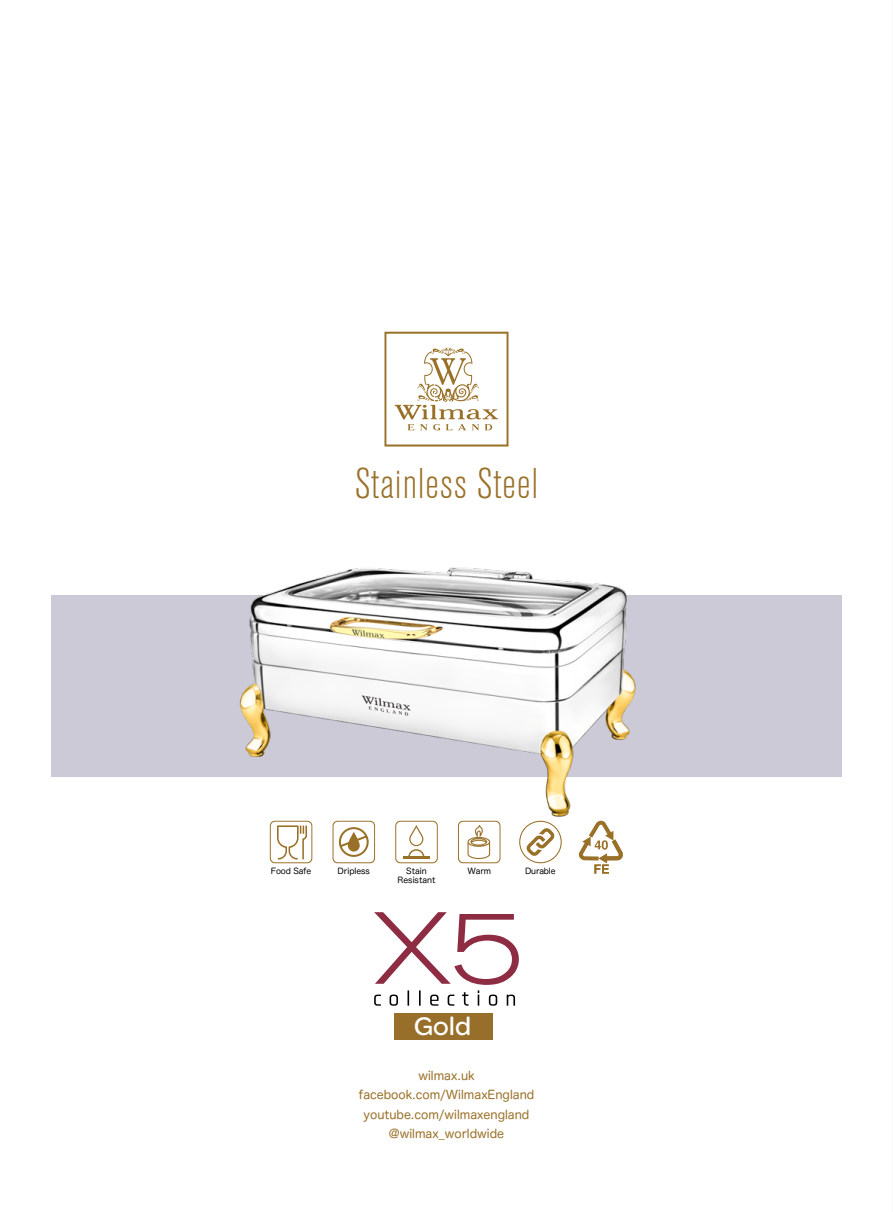
<style>
.page{position:relative;width:893px;height:1212px;background:#fff}
.page>*{position:absolute;margin:0;border:0;box-sizing:border-box;transform-origin:0 0}
.t1{font:300 expanded 101.4px "Akzidenz Grotesk Pro";color:#8d2c42}
.t2{font:300 condensed 42.6px "Akzidenz Grotesk Pro";letter-spacing:.03em;color:#997027}
.t3{font:27.15px "CTC Splash Rounded";color:#fff}
.t4{font:12px/19.5px "Hira Maru Pro W4";color:#997027;text-align:center}
.t5{font:8.25px/9px "Hira Maru Pro W4";color:#000;text-align:center}
.t6{font:8.25px "Hira Maru Pro W4";letter-spacing:-.02em;color:#000}
</style>
<div class="page">
<hr style="left:892px;top:0;width:1px;height:1212px;background:#000">
<div style="left:51px;top:595px;width:791px;height:182px;background:#cbcad6"></div>
<div style="left:394px;top:1013px;width:99px;height:27px;background:#976f2a"></div>
<svg style="left:374px;top:990px;width:141px;height:16px"></svg>
<img style="left:239px;top:567px;width:397px;height:254px">
<svg style="left:384px;top:332px;width:124px;height:114px"></svg>
<svg style="left:579px;top:820px;width:44px;height:53px"></svg>
<svg style="left:519px;top:821px;width:43px;height:42px"></svg>
<svg style="left:270px;top:821px;width:42px;height:42px"></svg>
<svg style="left:333px;top:821px;width:42px;height:42px"></svg>
<svg style="left:458px;top:821px;width:42px;height:42px"></svg>
<svg style="left:395px;top:821px;width:43px;height:42px"></svg>
<h2 class="t2" style="left:355px;top:455px;width:185px">Stainless Steel</h2>
<p class="t6" style="left:271px;top:863px;width:42px">Food Safe</p>
<p class="t5" style="left:338px;top:866px;width:34px">Dripless</p>
<p class="t5" style="left:467px;top:866px;width:25px">Warm</p>
<p class="t6" style="left:525px;top:863px;width:32px">Durable</p>
<p class="t5" style="left:398px;top:866px;width:39px">Stain<br>Resistant</p>
<h1 class="t1" style="left:375px;top:882px;width:152px">X5</h1>
<h3 class="t3" style="left:414px;top:1013px;width:59px">Gold</h3>
<p class="t4" style="left:359px;top:1065px;width:177px">wilmax.uk facebook.com/WilmaxEngland youtube.com/wilmaxengland @wilmax_worldwide</p>
</div>
